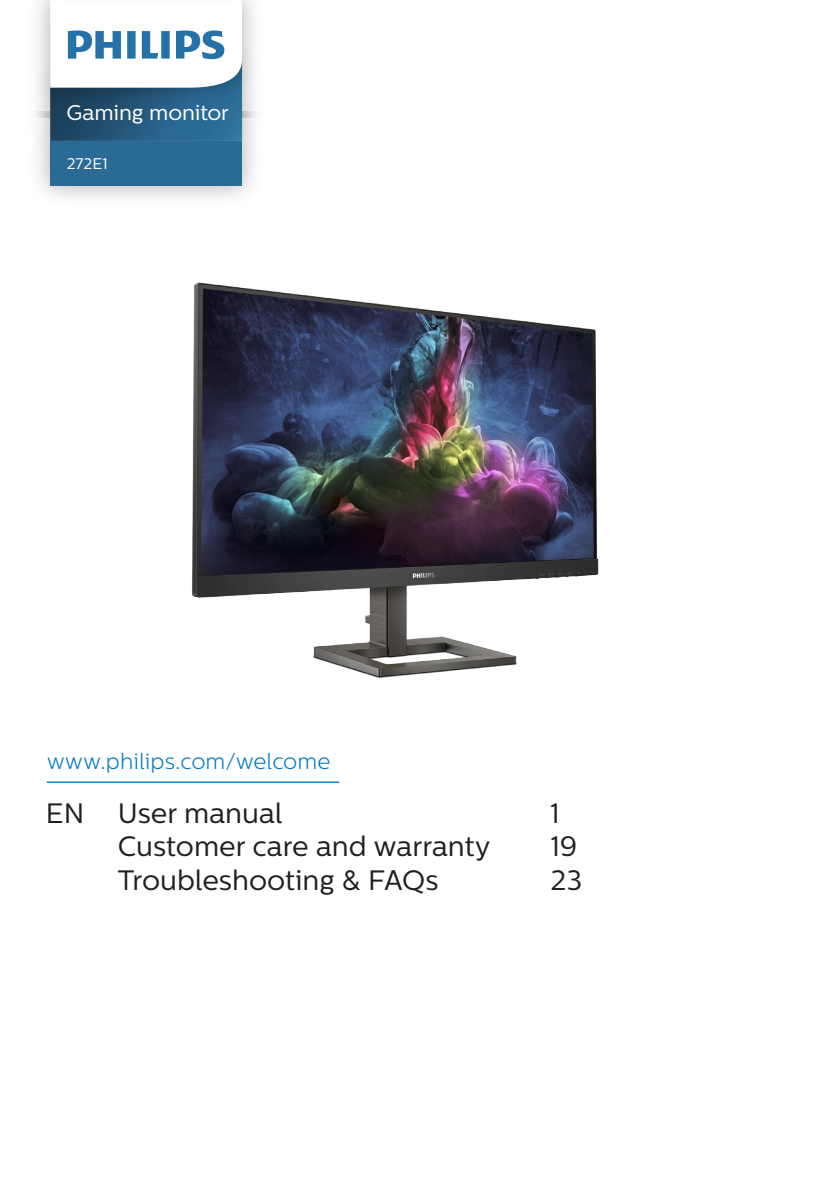
<style>
.page{position:relative;width:840px;height:1191px;background:#fff}
.page>*{position:absolute;margin:0;border:0;box-sizing:border-box;transform-origin:0 0}
.t1{font:28px "Centrale Sans";color:#231f20}
.Body_Text{font:300 22px "Centrale Sans";color:#0079c2}
.t2{font:21.2px "Centrale Sans";letter-spacing:-.005em;color:#fff}
.t3{font:15.4px "Centrale Sans";letter-spacing:-.005em;color:#fff}
</style>
<div class="page">
<hr style="left:47px;top:781px;width:292px;height:2px;background:#0082c5">
<img style="left:35px;top:117px;width:222px;height:80px">
<div style="left:50px;top:141px;width:192px;height:45px;background:#2a6a94"></div>
<img style="left:35px;top:0;width:222px;height:117px">
<svg style="left:50px;top:0;width:192px;height:141px"></svg>
<img style="left:192px;top:282px;width:407px;height:396px">
<p class="t2" style="left:66px;top:100px;width:164px">Gaming monitor</p>
<p class="t3" style="left:67px;top:154px;width:43px">272E1</p>
<p class="Body_Text" style="left:47px;top:749px;width:285px">www.philips.com/welcome</p>
<p class="t1" style="left:46px;top:796px;width:238px">EN User manual</p>
<p class="t1" style="left:550px;top:796px;width:11px">1</p>
<p class="t1" style="left:118px;top:830px;width:374px">Customer care and warranty</p>
<p class="t1" style="left:550px;top:830px;width:28px">19</p>
<p class="t1" style="left:118px;top:864px;width:322px">Troubleshooting &amp; FAQs</p>
<p class="t1" style="left:550px;top:864px;width:33px">23</p>
</div>
